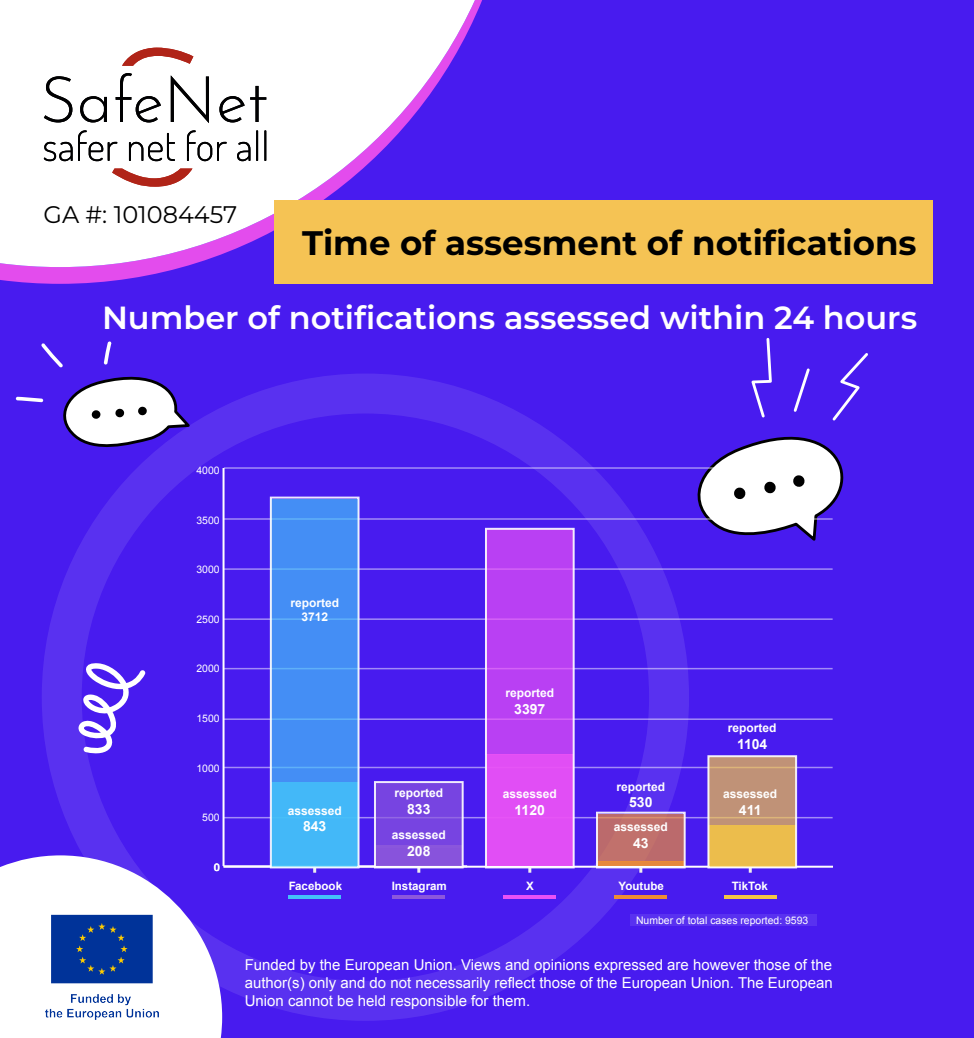
<style>
.page{position:relative;width:974px;height:1038px;background:#481bef}
.page>*{position:absolute;margin:0;border:0;box-sizing:border-box;transform-origin:0 0}
.t1{font:700 34px "Montserrat";color:#000}
.t2{font:600 32px "Montserrat";color:#fff}
.t3{font:24px "Montserrat";color:#000}
.t4{font:15px/18px "Arial";color:#fff;text-align:justify}
.t5{font:700 14px "Arial";color:#fff}
.t6{font:700 12px/14.4px "Arial";color:#fff;text-align:center}
.t7{font:700 11.6px "Arial";color:#fff}
.t8{font:10.4px "Arial";color:#fff}
</style>
<div class="page">
<svg style="left:0;top:0;width:482px;height:284px"></svg>
<svg style="left:0;top:0;width:475px;height:267px;fill:#fff"></svg>
<svg style="left:44px;top:48px;width:222px;height:139px"></svg>
<div style="left:42px;top:374px;width:647px;height:647px;border:40px solid #fff;border-radius:50%"></div>
<svg style="left:0;top:855px;width:222px;height:183px;fill:#fff"></svg>
<div style="left:274px;top:201px;width:658px;height:83px;background:#f5c354"></div>
<svg style="left:78px;top:663px;width:68px;height:92px"></svg>
<svg style="left:697px;top:338px;width:171px;height:203px"></svg>
<img style="left:39px;top:903px;width:126px;height:127px">
<svg style="left:16px;top:341px;width:178px;height:111px"></svg>
<hr style="left:224px;top:718px;width:609px;height:2px;background:#fff">
<hr style="left:224px;top:618px;width:609px;height:2px;background:#fff">
<hr style="left:224px;top:817px;width:609px;height:1px;background:#fff">
<hr style="left:224px;top:767px;width:609px;height:1px;background:#fff">
<hr style="left:224px;top:668px;width:609px;height:1px;background:#fff">
<hr style="left:224px;top:518px;width:609px;height:2px;background:#fff">
<hr style="left:224px;top:568px;width:609px;height:2px;background:#fff">
<hr style="left:224px;top:467px;width:609px;height:2px;background:#fff">
<hr style="left:223px;top:468px;width:2px;height:398px;background:#fff">
<hr style="left:224px;top:866px;width:609px;height:2px;background:#fff">
<svg style="left:313px;top:868px;width:3px;height:5px"></svg>
<svg style="left:417px;top:868px;width:3px;height:5px"></svg>
<svg style="left:528px;top:868px;width:3px;height:5px"></svg>
<svg style="left:639px;top:868px;width:3px;height:5px"></svg>
<svg style="left:749px;top:868px;width:3px;height:5px"></svg>
<hr style="left:289px;top:896px;width:52px;height:3px;background:#43c1f9">
<hr style="left:393px;top:896px;width:52px;height:3px;background:#8c57dc">
<hr style="left:504px;top:896px;width:52px;height:3px;background:#ea51f6">
<hr style="left:615px;top:896px;width:52px;height:3px;background:#ee8d34">
<hr style="left:724px;top:896px;width:52px;height:3px;background:#f5c644">
<hr style="left:224px;top:865px;width:243px;height:2px;background:#fff">
<div style="left:271px;top:782px;width:88px;height:85px;background:#43b8f8"></div>
<div style="left:375px;top:782px;width:88px;height:66px;background:#7744e1"></div>
<div style="left:486px;top:755px;width:88px;height:111px;background:#e14ef5"></div>
<div style="left:597px;top:814px;width:88px;height:48px;background:#c1716c"></div>
<div style="left:708px;top:756px;width:88px;height:69px;background:#c09277"></div>
<div style="left:708px;top:825px;width:88px;height:42px;background:#ecbd4c"></div>
<div style="left:707px;top:755px;width:90px;height:113px;border:2px solid #fff"></div>
<div style="left:271px;top:499px;width:88px;height:283px;background:#448ef5"></div>
<div style="left:486px;top:529px;width:88px;height:226px;background:#b940f3"></div>
<div style="left:270px;top:497px;width:90px;height:371px;border:2px solid #fff"></div>
<div style="left:485px;top:528px;width:90px;height:340px;border:2px solid #fff"></div>
<div style="left:375px;top:845px;width:88px;height:21px;background:#8c57dc"></div>
<div style="left:374px;top:781px;width:90px;height:87px;border:2px solid #fff"></div>
<hr style="left:597px;top:862px;width:88px;height:4px;background:#e6883d">
<div style="left:596px;top:812px;width:90px;height:56px;border:2px solid #fff"></div>
<div style="left:630px;top:915px;width:187px;height:11px;background:#5931f0"></div>
<h3 class="t3" style="left:44px;top:198px;width:195px">GA #: 101084457</h3>
<h1 class="t1" style="left:302px;top:220px;width:616px">Time of assesment of notifications</h1>
<h2 class="t2" style="left:102px;top:296px;width:817px">Number of notifications assessed within 24 hours</h2>
<p class="t8" style="left:196px;top:464px;width:25px">4000</p>
<p class="t8" style="left:196px;top:513px;width:25px">3500</p>
<p class="t8" style="left:196px;top:563px;width:25px">3000</p>
<p class="t8" style="left:196px;top:612px;width:25px">2500</p>
<p class="t8" style="left:196px;top:662px;width:25px">2000</p>
<p class="t8" style="left:196px;top:712px;width:25px">1500</p>
<p class="t8" style="left:196px;top:761px;width:25px">1000</p>
<p class="t8" style="left:202px;top:811px;width:19px">500</p>
<p class="t8" style="left:214px;top:860px;width:7px">0</p>
<p class="t6" style="left:290px;top:596px;width:50px">reported<br>3712</p>
<p class="t6" style="left:288px;top:803px;width:56px">assessed</p>
<p class="t5" style="left:303px;top:817px;width:25px">843</p>
<p class="t6" style="left:394px;top:786px;width:50px">reported</p>
<p class="t5" style="left:407px;top:799px;width:25px">833</p>
<p class="t6" style="left:392px;top:828px;width:56px">assessed</p>
<p class="t5" style="left:407px;top:841px;width:25px">208</p>
<p class="t6" style="left:505px;top:686px;width:50px">reported</p>
<p class="t5" style="left:514px;top:699px;width:33px">3397</p>
<p class="t6" style="left:503px;top:787px;width:56px">assessed</p>
<p class="t5" style="left:515px;top:800px;width:32px">1120</p>
<p class="t6" style="left:617px;top:779px;width:50px">reported</p>
<p class="t5" style="left:629px;top:793px;width:25px">530</p>
<p class="t6" style="left:614px;top:820px;width:56px">assessed</p>
<p class="t5" style="left:633px;top:833px;width:17px">43</p>
<p class="t6" style="left:728px;top:720px;width:50px">reported</p>
<p class="t5" style="left:737px;top:734px;width:32px">1104</p>
<p class="t6" style="left:723px;top:787px;width:56px">assessed</p>
<p class="t5" style="left:739px;top:800px;width:24px">411</p>
<p class="t7" style="left:288px;top:877px;width:55px">Facebook</p>
<p class="t7" style="left:392px;top:877px;width:57px">Instagram</p>
<p class="t7" style="left:526px;top:877px;width:9px">X</p>
<p class="t7" style="left:619px;top:877px;width:47px">Youtube</p>
<p class="t7" style="left:732px;top:877px;width:38px">TikTok</p>
<p class="t8" style="left:636px;top:913px;width:174px">Number of total cases reported: 9593</p>
<p class="t4" style="left:245px;top:956px;width:590px">Funded by the European Union. Views and opinions expressed are however those of the author(s) only and do not necessarily reflect those of the European Union. The European Union cannot be held responsible for them.</p>
</div>
